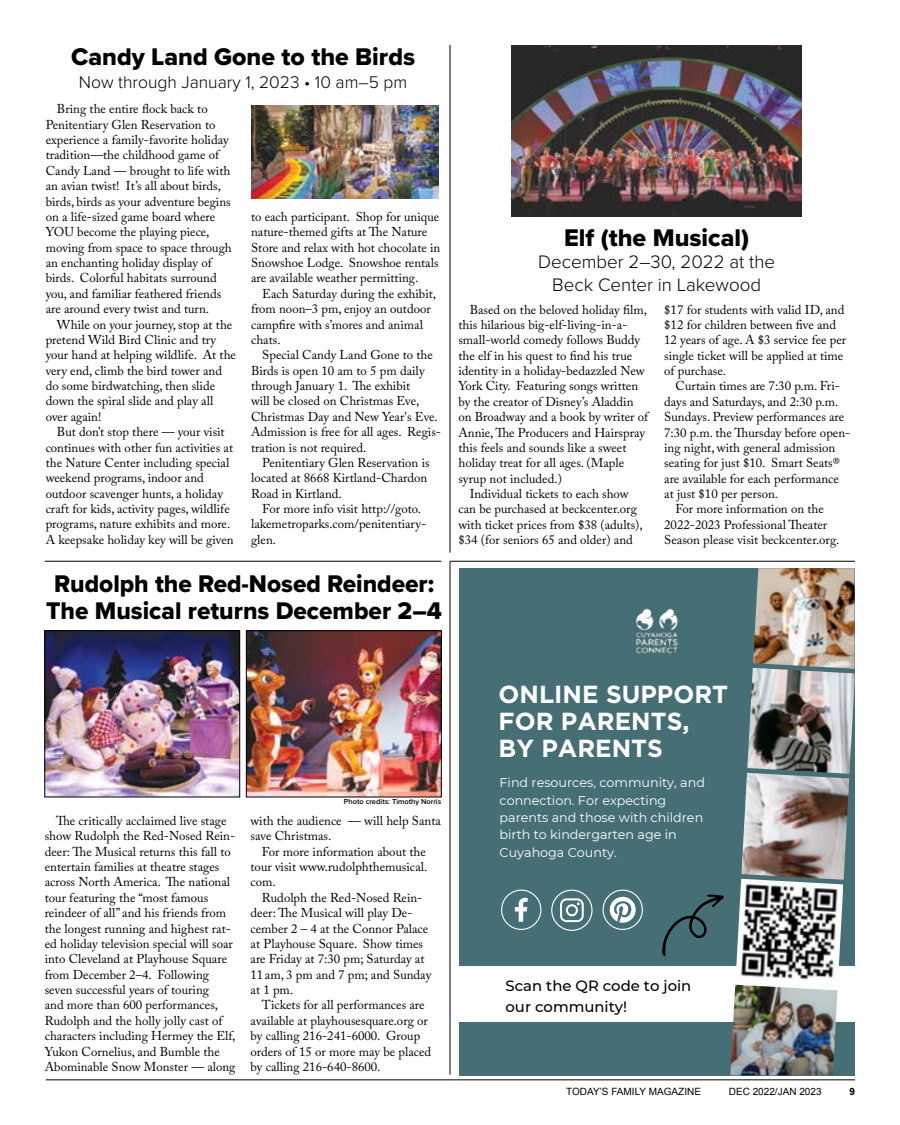
<style>
.page{position:relative;width:900px;height:1125px;background:#fff}
.page>*{position:absolute;margin:0;border:0;box-sizing:border-box;transform-origin:0 0}
.t1{font:25px/27.5px "Proxima Nova Extrabld";color:#000;text-align:center}
.t2{font:700 24.62px/26.6px "Gotham";color:#fff}
.t3{font:300 18.75px/22.5px "Proxima Nova";color:#000;text-align:center}
.t4{font:300 17.5px "Proxima Nova";color:#000}
.t5{font:500 14.88px/20.4px "Montserrat";color:#000}
.t6{font:12.75px/15.4px "Adobe Caslon Pro";color:#000}
.t7{font:12.75px/17.5px "Montserrat";color:#fff}
.t8{font:10px "Arial";color:#000}
.t9{font:700 10px "Arial";color:#000}
.t10{font:600 7.5px "Proxima Nova";color:#000}
</style>
<div class="page">
<hr style="left:46px;top:1080px;width:809px;height:1px;background:#000">
<img style="left:251px;top:105px;width:187px;height:94px">
<hr style="left:450px;top:561px;width:1px;height:514px;background:#000">
<hr style="left:45px;top:561px;width:396px;height:1px;background:#000">
<img style="left:512px;top:45px;width:290px;height:172px">
<hr style="left:450px;top:561px;width:405px;height:1px;background:#000">
<hr style="left:450px;top:45px;width:1px;height:508px;background:#000">
<img style="left:248px;top:633px;width:191px;height:162px">
<div style="left:246px;top:631px;width:195px;height:166px;border:1px solid #000"></div>
<img style="left:47px;top:633px;width:191px;height:162px">
<div style="left:45px;top:631px;width:195px;height:166px;border:1px solid #000"></div>
<div style="left:459px;top:568px;width:396px;height:507px;background:#466f75"></div>
<img style="left:635px;top:608px;width:45px;height:46px">
<svg style="left:501px;top:890px;width:40px;height:40px"></svg>
<svg style="left:603px;top:890px;width:40px;height:40px"></svg>
<svg style="left:551px;top:890px;width:42px;height:41px"></svg>
<div style="left:459px;top:967px;width:396px;height:55px;background:#fff"></div>
<img style="left:753px;top:568px;width:102px;height:100px">
<img style="left:747px;top:668px;width:108px;height:106px">
<img style="left:741px;top:773px;width:108px;height:107px">
<img style="left:736px;top:879px;width:107px;height:106px">
<img style="left:730px;top:985px;width:108px;height:90px">
<svg style="left:662px;top:895px;width:62px;height:62px"></svg>
<h1 class="t1" style="left:71px;top:42px;width:346px">Candy Land Gone to the Birds</h1>
<h3 class="t4" style="left:79px;top:69px;width:330px">Now through January 1, 2023 • 10 am–5 pm</h3>
<p class="t6" style="left:46px;top:101px;width:188px;text-indent:11px">Bring the entire flock back to Penitentiary Glen Reservation to experience a family-favorite holiday tradition—the childhood game of Candy Land — brought to life with an avian twist! It’s all about birds, birds, birds as your adventure begins on a life-sized game board where YOU become the playing piece, moving from space to space through an enchanting holiday display of birds. Colorful habitats surround you, and familiar feathered friends are around every twist and turn.</p>
<p class="t6" style="left:46px;top:316px;width:192px;text-indent:11px">While on your journey, stop at the pretend Wild Bird Clinic and try your hand at helping wildlife. At the very end, climb the bird tower and do some birdwatching, then slide down the spiral slide and play all over again!</p>
<p class="t6" style="left:46px;top:424px;width:189px;text-indent:11px">But don’t stop there — your visit continues with other fun activities at the Nature Center including special weekend programs, indoor and outdoor scavenger hunts, a holiday craft for kids, activity pages, wildlife programs, nature exhibits and more.<br>A keepsake holiday key will be given</p>
<p class="t6" style="left:251px;top:209px;width:191px">to each participant. Shop for unique nature-themed gifts at The Nature Store and relax with hot chocolate in Snowshoe Lodge. Snowshoe rentals are available weather permitting.</p>
<p class="t6" style="left:251px;top:286px;width:187px;text-indent:11px">Each Saturday during the exhibit, from noon–3 pm, enjoy an outdoor campfire with s’mores and animal chats.</p>
<p class="t6" style="left:251px;top:347px;width:192px;text-indent:11px">Special Candy Land Gone to the<br>Birds is open 10 am to 5 pm daily through January 1. The exhibit<br>will be closed on Christmas Eve,<br>Christmas Day and New Year's Eve.<br>Admission is free for all ages. Regis&shy;tration is not required.</p>
<p class="t6" style="left:251px;top:455px;width:180px;text-indent:11px">Penitentiary Glen Reservation is located at 8668 Kirtland-Chardon<br>Road in Kirtland.</p>
<p class="t6" style="left:251px;top:501px;width:177px;text-indent:11px">For more info visit http://goto. lakemetroparks.com/penitentiary&shy;glen.</p>
<h1 class="t1" style="left:46px;top:569px;width:397px">Rudolph the Red-Nosed Reindeer:<br>The Musical returns December 2–4</h1>
<h1 class="t1" style="left:564px;top:223px;width:186px">Elf (the Musical)</h1>
<h3 class="t3" style="left:538px;top:250px;width:239px">December 2–30, 2022 at the<br>Beck Center in Lakewood</h3>
<p class="t6" style="left:470px;top:301px;width:179px">Based on the beloved holiday film,</p>
<p class="t6" style="left:458px;top:317px;width:170px">this hilarious big-elf-living-in-a-</p>
<p class="t6" style="left:458px;top:332px;width:183px">small-world comedy follows Buddy</p>
<p class="t6" style="left:458px;top:348px;width:175px">the elf in his quest to find his true</p>
<p class="t6" style="left:458px;top:363px;width:188px">identity in a holiday-bedazzled New</p>
<p class="t6" style="left:458px;top:378px;width:181px">York City. Featuring songs written</p>
<p class="t6" style="left:458px;top:394px;width:177px">by the creator of Disney’s Aladdin</p>
<p class="t6" style="left:458px;top:409px;width:191px">on Broadway and a book by writer of</p>
<p class="t6" style="left:458px;top:424px;width:188px">Annie, The Producers and Hairspray</p>
<p class="t6" style="left:458px;top:440px;width:169px">this feels and sounds like a sweet</p>
<p class="t6" style="left:458px;top:455px;width:167px">holiday treat for all ages. (Maple</p>
<p class="t6" style="left:458px;top:471px;width:105px">syrup not included.)</p>
<p class="t6" style="left:470px;top:486px;width:161px">Individual tickets to each show</p>
<p class="t6" style="left:458px;top:501px;width:180px">can be purchased at beckcenter.org</p>
<p class="t6" style="left:458px;top:517px;width:186px">with ticket prices from $38 (adults),</p>
<p class="t6" style="left:458px;top:532px;width:176px">$34 (for seniors 65 and older) and</p>
<p class="t6" style="left:664px;top:301px;width:184px">$17 for students with valid ID, and $12 for children between five and<br>12 years of age. A $3 service fee per single ticket will be applied at time of purchase.</p>
<p class="t6" style="left:675px;top:378px;width:166px">Curtain times are 7:30 p.m. Fri-</p>
<p class="t6" style="left:664px;top:394px;width:176px">days and Saturdays, and 2:30 p.m.</p>
<p class="t6" style="left:664px;top:409px;width:182px">Sundays. Preview performances are</p>
<p class="t6" style="left:664px;top:424px;width:188px">7:30 p.m. the Thursday before open-</p>
<p class="t6" style="left:664px;top:440px;width:173px">ing night, with general admission</p>
<p class="t6" style="left:664px;top:455px;width:177px">seating for just $10. Smart Seats®</p>
<p class="t6" style="left:664px;top:471px;width:176px">are available for each performance</p>
<p class="t6" style="left:664px;top:486px;width:115px">at just $10 per person.</p>
<p class="t6" style="left:675px;top:501px;width:150px">For more information on the</p>
<p class="t6" style="left:664px;top:517px;width:165px">2022-2023 Professional Theater</p>
<p class="t6" style="left:664px;top:532px;width:177px">Season please visit beckcenter.org.</p>
<p class="t10" style="left:344px;top:796px;width:99px">Photo credits: Timothy Norris</p>
<p class="t6" style="left:45px;top:813px;width:192px;text-indent:11px">The critically acclaimed live stage show Rudolph the Red-Nosed Rein&shy;deer: The Musical returns this fall to entertain families at theatre stages across North America. The national tour featuring the “most famous reindeer of all” and his friends from the longest running and highest rat&shy;ed holiday television special will soar into Cleveland at Playhouse Square from December 2–4. Following seven successful years of touring<br>and more than 600 performances, Rudolph and the holly jolly cast of characters including Hermey the Elf, Yukon Cornelius, and Bumble the Abominable Snow Monster — along</p>
<p class="t6" style="left:251px;top:813px;width:192px">with the audience — will help Santa save Christmas.</p>
<p class="t6" style="left:251px;top:844px;width:178px;text-align:justify;text-indent:11px">For more information about the tour visit www.rudolphthemusical. com.</p>
<p class="t6" style="left:251px;top:890px;width:182px;text-indent:11px">Rudolph the Red-Nosed Rein&shy;deer: The Musical will play De&shy;cember 2 – 4 at the Connor Palace at Playhouse Square. Show times are Friday at 7:30 pm; Saturday at<br>11am, 3 pm and 7 pm; and Sunday at 1 pm.</p>
<p class="t6" style="left:251px;top:997px;width:182px;text-indent:11px">Tickets for all performances are available at playhousesquare.org or by calling 216-241-6000. Group orders of 15 or more may be placed by calling 216-640-8600.</p>
<h2 class="t2" style="left:499px;top:681px;width:231px">ONLINE SUPPORT<br>FOR PARENTS,<br>BY PARENTS</h2>
<p class="t7" style="left:500px;top:773px;width:207px">Find resources, community, and connection. For expecting parents and those with children birth to kindergarten age in<br>Cuyahoga County.</p>
<p class="t5" style="left:506px;top:975px;width:187px">Scan the QR code to join our community!</p>
<p class="t8" style="left:566px;top:1085px;width:136px">TODAY’S FAMILY MAGAZINE</p>
<p class="t8" style="left:729px;top:1085px;width:94px">DEC 2022/JAN 2023</p>
<p class="t9" style="left:849px;top:1085px;width:7px">9</p>
</div>
